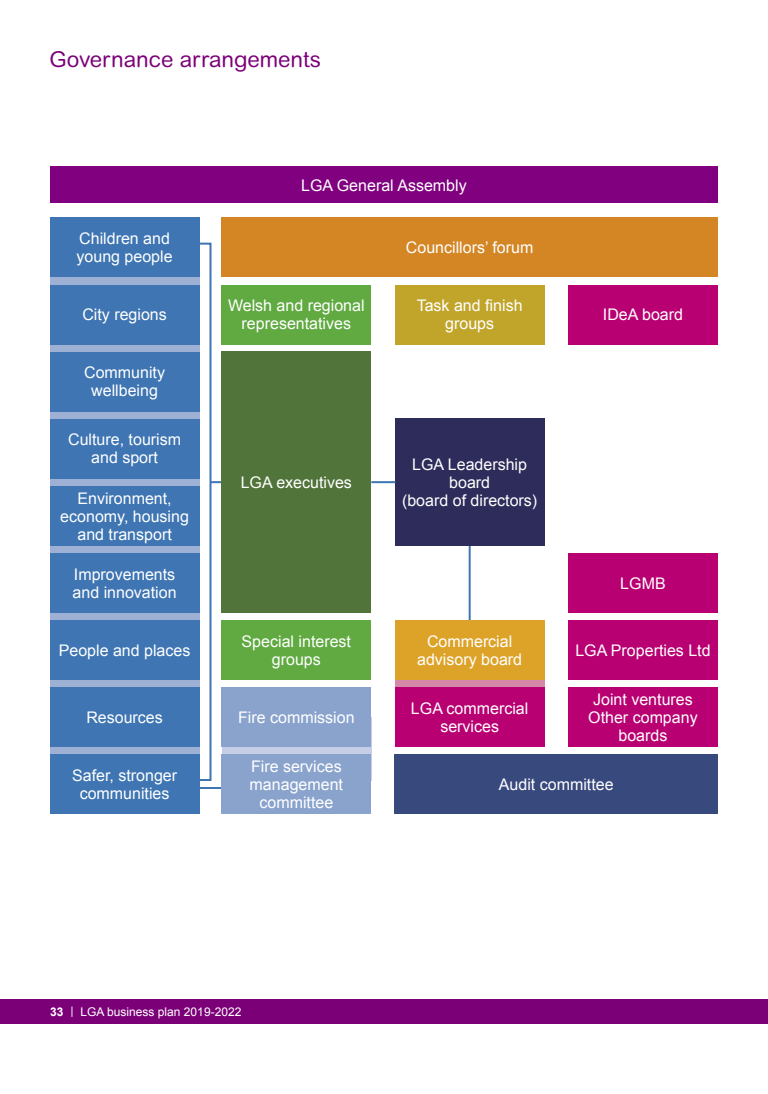
<style>
.page{position:relative;width:768px;height:1094px;background:#fff}
.page>*{position:absolute;margin:0;border:0;box-sizing:border-box;transform-origin:0 0}
.A4_Subhead{font:22px "Arial Rounded MT";color:#7b0078}
.A4_Body{font:16px/18px "Arial";color:#fff;text-align:center}
.t1{font:12px "Arial";color:#fff}
.s1{font-weight:700}
.s2{font-family:"DIN"}
</style>
<div class="page">
<div style="left:0;top:999px;width:768px;height:25px;background:#7b0078"></div>
<div style="left:395px;top:648px;width:150px;height:64px;background:#d588a7"></div>
<hr style="left:469px;top:546px;width:2px;height:86px;background:#3e75b2">
<div style="left:222px;top:717px;width:149px;height:64px;background:#c5cee6"></div>
<hr style="left:199px;top:787px;width:24px;height:2px;background:#3e75b2">
<svg style="left:200px;top:242px;width:25px;height:539px"></svg>
<div style="left:50px;top:265px;width:150px;height:503px;background:#9eb0d4"></div>
<div style="left:50px;top:166px;width:668px;height:37px;background:#800080"></div>
<div style="left:221px;top:218px;width:497px;height:60px;background:#d48625"></div>
<div style="left:50px;top:218px;width:150px;height:60px;background:#3e75b2"></div>
<div style="left:50px;top:285px;width:150px;height:60px;background:#3e75b2"></div>
<div style="left:50px;top:352px;width:150px;height:60px;background:#3e75b2"></div>
<div style="left:50px;top:419px;width:150px;height:60px;background:#3e75b2"></div>
<div style="left:50px;top:486px;width:150px;height:60px;background:#3e75b2"></div>
<div style="left:50px;top:553px;width:150px;height:60px;background:#3e75b2"></div>
<div style="left:50px;top:620px;width:150px;height:60px;background:#3e75b2"></div>
<div style="left:50px;top:687px;width:150px;height:60px;background:#3e75b2"></div>
<div style="left:50px;top:754px;width:150px;height:60px;background:#3e75b2"></div>
<div style="left:221px;top:285px;width:150px;height:60px;background:#60aa41"></div>
<div style="left:221px;top:352px;width:150px;height:261px;background:#51743a"></div>
<div style="left:221px;top:687px;width:150px;height:60px;background:#8aa3cd"></div>
<div style="left:221px;top:754px;width:150px;height:60px;background:#8aa3cd"></div>
<div style="left:395px;top:285px;width:150px;height:60px;background:#c1a52b"></div>
<div style="left:395px;top:419px;width:150px;height:127px;background:#2e2c5b"></div>
<div style="left:395px;top:620px;width:150px;height:60px;background:#dda329"></div>
<div style="left:395px;top:687px;width:150px;height:60px;background:#b90072"></div>
<div style="left:568px;top:553px;width:150px;height:60px;background:#b90072"></div>
<div style="left:568px;top:285px;width:150px;height:60px;background:#b90072"></div>
<div style="left:568px;top:620px;width:150px;height:60px;background:#b90072"></div>
<div style="left:568px;top:687px;width:150px;height:60px;background:#b90072"></div>
<div style="left:395px;top:754px;width:323px;height:60px;background:#38497e"></div>
<div style="left:221px;top:620px;width:150px;height:60px;background:#60aa41"></div>
<hr style="left:371px;top:481px;width:24px;height:2px;background:#3e75b2">
<p class="A4_Subhead" style="left:50px;top:47px;width:273px">Governance arrangements</p>
<p class="A4_Body" style="left:77px;top:230px;width:98px;text-align:left">Children and young people</p>
<p class="A4_Body" style="left:82px;top:306px;width:86px">City regions</p>
<p class="A4_Body" style="left:84px;top:364px;width:82px">Community wellbeing</p>
<p class="A4_Body" style="left:68px;top:431px;width:114px">Culture, tourism and sport</p>
<p class="A4_Body" style="left:60px;top:489px;width:130px">Environment, economy, housing and transport</p>
<p class="A4_Body" style="left:73px;top:565px;width:106px;text-align:left">Improvements and innovation</p>
<p class="A4_Body" style="left:59px;top:641px;width:133px">People and places</p>
<p class="A4_Body" style="left:86px;top:708px;width:78px">Resources</p>
<p class="A4_Body" style="left:72px;top:766px;width:106px">Safer, stronger communities</p>
<p class="A4_Body" style="left:301px;top:176px;width:167px">LGA General Assembly</p>
<p class="A4_Body" style="left:228px;top:297px;width:138px">Welsh and regional representatives</p>
<p class="A4_Body" style="left:406px;top:239px;width:129px">Councillors’ forum</p>
<p class="A4_Body" style="left:417px;top:297px;width:107px">Task and finish groups</p>
<p class="A4_Body" style="left:603px;top:306px;width:82px">IDeA board</p>
<p class="A4_Body" style="left:241px;top:474px;width:113px">LGA executives</p>
<p class="A4_Body" style="left:242px;top:632px;width:111px">Special interest groups</p>
<p class="A4_Body" style="left:238px;top:708px;width:118px">Fire commission</p>
<p class="A4_Body" style="left:250px;top:757px;width:95px">Fire services management committee</p>
<p class="A4_Body" style="left:402px;top:456px;width:137px">LGA Leadership board<br>(board of directors)</p>
<p class="A4_Body" style="left:620px;top:574px;width:47px">LGMB</p>
<p class="A4_Body" style="left:417px;top:632px;width:106px">Commercial advisory board</p>
<p class="A4_Body" style="left:411px;top:699px;width:119px">LGA commercial services</p>
<p class="A4_Body" style="left:575px;top:641px;width:137px">LGA Properties Ltd</p>
<p class="A4_Body" style="left:588px;top:690px;width:111px">Joint ventures<br>Other company boards</p>
<p class="A4_Body" style="left:499px;top:775px;width:116px">Audit committee</p>
<p class="t1" style="left:50px;top:1004px;width:193px"><span class="s1">33</span> <span class="s2">|</span> LGA business plan 2019-2022</p>
</div>
